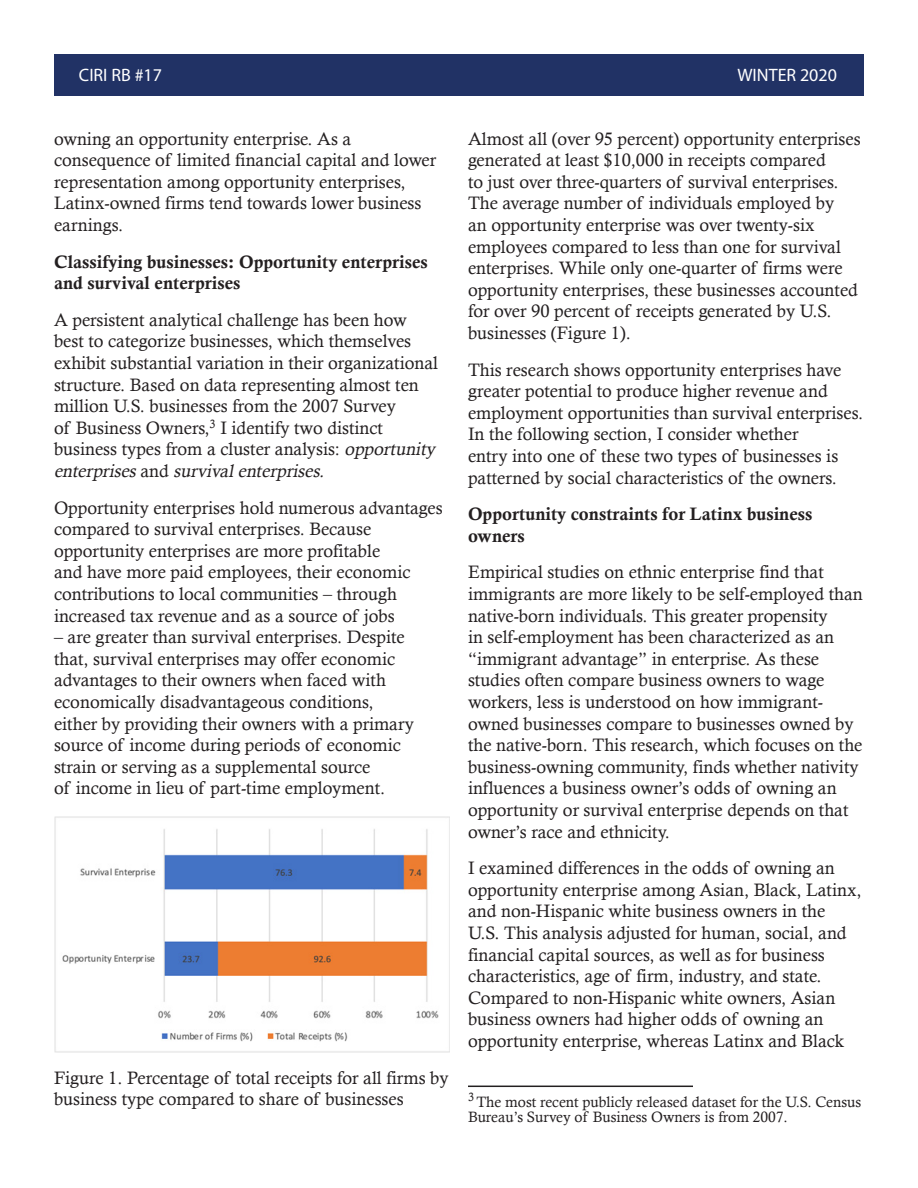
<style>
.page{position:relative;width:918px;height:1188px;background:#fff}
.page>*{position:absolute;margin:0;border:0;box-sizing:border-box;transform-origin:0 0}
.Paragraph_Text{font:18px/21.6px "Calisto";color:#231f20}
.Paragraph_Text-2{font:18px/21.6px "Calis MT Bol";color:#231f20}
.t1{font:18px "Myriad Pro";color:#fff}
.Paragraph_Text-3{font:15px/15px "Calisto";color:#231f20}
.s1{font-style:italic}
</style>
<div class="page">
<div style="left:54px;top:54px;width:810px;height:41px;background:#213265"></div>
<img style="left:54px;top:816px;width:396px;height:236px">
<hr style="left:468px;top:1086px;width:225px;height:1px;background:#231f20">
<p class="t1" style="left:79px;top:64px;width:85px">CIRI RB #17</p>
<p class="t1" style="left:737px;top:64px;width:101px">WINTER 2020</p>
<p class="Paragraph_Text" style="left:54px;top:127px;width:384px">owning an opportunity enterprise. As a consequence of limited financial capital and lower representation among opportunity enterprises, Latinx-owned firms tend towards lower business earnings.</p>
<p class="Paragraph_Text-2" style="left:54px;top:251px;width:375px">Classifying businesses: Opportunity enterprises and survival enterprises</p>
<p class="Paragraph_Text" style="left:54px;top:309px;width:386px">A persistent analytical challenge has been how best to categorize businesses, which themselves exhibit substantial variation in their organizational structure. Based on data representing almost ten million U.S. businesses from the 2007 Survey<br>of Business Owners,<sup>3</sup> I identify two distinct business types from a cluster analysis: <span class="s1">opportunity enterprises</span> a n d <span class="s1">survivalenterprises.</span></p>
<p class="Paragraph_Text" style="left:54px;top:496px;width:390px">Opportunity enterprises hold numerous advantages compared to survival enterprises. Because opportunity enterprises are more profitable<br>and have more paid employees, their economic contributions to local communities – through increased tax revenue and as a source of jobs</p>
<p class="Paragraph_Text" style="left:54px;top:626px;width:362px">– are greater than survival enterprises. Despite that, survival enterprises may offer economic advantages to their owners when faced with economically disadvantageous conditions, either by providing their owners with a primary source of income during periods of economic strain or serving as a supplemental source<br>of income in lieu of part-time employment.</p>
<p class="Paragraph_Text" style="left:54px;top:1066px;width:396px">Figure 1. Percentage of total receipts for all firms by business type compared to share of businesses</p>
<p class="Paragraph_Text" style="left:468px;top:127px;width:394px">Almost all (over 95 percent) opportunity enterprises generated at least $10,000 in receipts compared<br>to just over three-quarters of survival enterprises.<br>The average number of individuals employed by<br>an opportunity enterprise was over twenty-six employees compared to less than one for survival enterprises. While only one-quarter of firms were opportunity enterprises, these businesses accounted for over 90 percent of receipts generated by U.S. businesses (Figure 1).</p>
<p class="Paragraph_Text" style="left:468px;top:358px;width:397px">This research shows opportunity enterprises have greater potential to produce higher revenue and employment opportunities than survival enterprises.<br>In the following section, I consider whether<br>entry into one of these two types of businesses is patterned by social characteristics of the owners.</p>
<p class="Paragraph_Text-2" style="left:468px;top:503px;width:346px">Opportunity constraints for Latinx business owners</p>
<p class="Paragraph_Text" style="left:468px;top:561px;width:396px">Empirical studies on ethnic enterprise find that immigrants are more likely to be self-employed than native-born individuals. This greater propensity<br>in self-employment has been characterized as an “immigrant advantage” in enterprise. As these studies often compare business owners to wage workers, less is understood on how immigrant&shy;owned businesses compare to businesses owned by the native-born. This research, which focuses on the business-owning community, finds whether nativity influences a business owner’s odds of owning an opportunity or survival enterprise depends on that owner’s race and ethnicity.</p>
<p class="Paragraph_Text" style="left:468px;top:857px;width:395px">I examined differences in the odds of owning an opportunity enterprise among Asian, Black, Latinx, and non-Hispanic white business owners in the<br>U.S. This analysis adjusted for human, social, and financial capital sources, as well as for business characteristics, age of firm, industry, and state.<br>Compared to non-Hispanic white owners, Asian business owners had higher odds of owning an opportunity enterprise, whereas Latinx and Black</p>
<p class="Paragraph_Text-3" style="left:468px;top:1094px;width:395px"><sup>3</sup> The most recent publicly released dataset for the U.S. Census<br>Bureau’s Survey of Business Owners is from 2007.</p>
</div>
